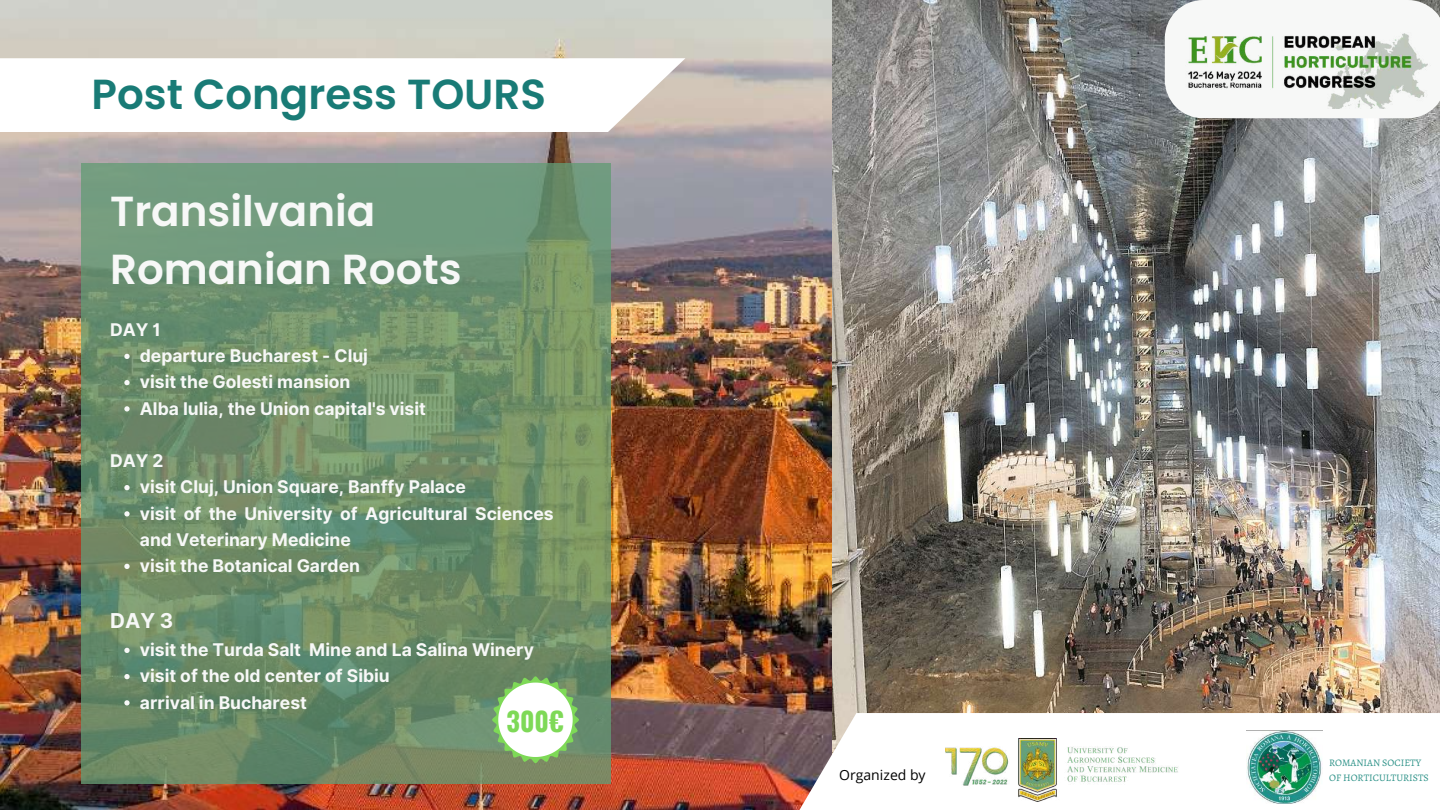
<style>
.page{position:relative;width:1440px;height:810px;background:#fff}
.page>*{position:absolute;margin:0;border:0;box-sizing:border-box;transform-origin:0 0}
.t1{font:600 42px/58.5px "Poppins";color:#f7f8f7}
.t2{font:600 42px "Poppins";color:#197b76}
.t3{font:700 26.3px "Oswald";color:#7ed957}
.t4{font:700 20.5px "Inter";color:#f7f8f7}
.t5{font:700 17.5px/26.2px "Inter";color:#f7f8f7}
.t6{font:14px "Open Sans";color:#000}
.t7{font:10px/15px "Alegreya";color:#2b9187}
</style>
<div class="page">
<img style="left:832px;top:0;width:608px;height:713px">
<img style="left:0;top:0;width:832px;height:810px">
<svg style="left:1165px;top:0;width:275px;height:118px"></svg>
<img style="left:1159px;top:10px;width:281px;height:98px">
<svg style="left:796px;top:713px;width:527px;height:97px"></svg>
<svg style="left:81px;top:163px;width:529px;height:620px;background:#6e8f6c"></svg>
<svg style="left:124px;top:354px;width:6px;height:5px"></svg>
<svg style="left:124px;top:380px;width:6px;height:5px"></svg>
<svg style="left:124px;top:406px;width:6px;height:6px"></svg>
<svg style="left:124px;top:485px;width:6px;height:5px"></svg>
<svg style="left:124px;top:511px;width:6px;height:6px"></svg>
<svg style="left:124px;top:564px;width:6px;height:5px"></svg>
<svg style="left:124px;top:648px;width:6px;height:5px"></svg>
<svg style="left:124px;top:674px;width:6px;height:5px"></svg>
<svg style="left:124px;top:700px;width:6px;height:6px"></svg>
<svg style="left:0;top:58px;width:685px;height:74px"></svg>
<svg style="left:492px;top:676px;width:87px;height:87px"></svg>
<img style="left:1247px;top:730px;width:75px;height:74px">
<img style="left:945px;top:739px;width:253px;height:63px">
<h1 class="t2" style="left:92px;top:65px;width:456px">Post Congress TOURS</h1>
<h1 class="t1" style="left:110px;top:182px;width:353px">Transilvania<br>Romanian Roots</h1>
<p class="t5" style="left:140px;top:316px;width:288px;text-indent:-30px">DAY 1<br>departure Bucharest - Cluj<br>visit the Golesti mansion<br>Alba Iulia, the Union capital's visit</p>
<p class="t5" style="left:140px;top:448px;width:415px;text-indent:-30px">DAY 2<br>visit Cluj, Union Square, Banffy Palace<br>visit of the University of Agricultural Sciences and Veterinary Medicine<br>visit the Botanical Garden</p>
<p class="t4" style="left:110px;top:609px;width:65px">DAY 3</p>
<p class="t5" style="left:140px;top:637px;width:396px">visit the Turda Salt Mine and La Salina Winery visit of the old center of Sibiu<br>arrival in Bucharest</p>
<h2 class="t3" style="left:507px;top:701px;width:59px">300€</h2>
<p class="t6" style="left:839px;top:765px;width:88px">Organized by</p>
<p class="t7" style="left:1329px;top:755px;width:101px">ROMANIAN SOCIETY<br>OF HORTICULTURISTS</p>
</div>
